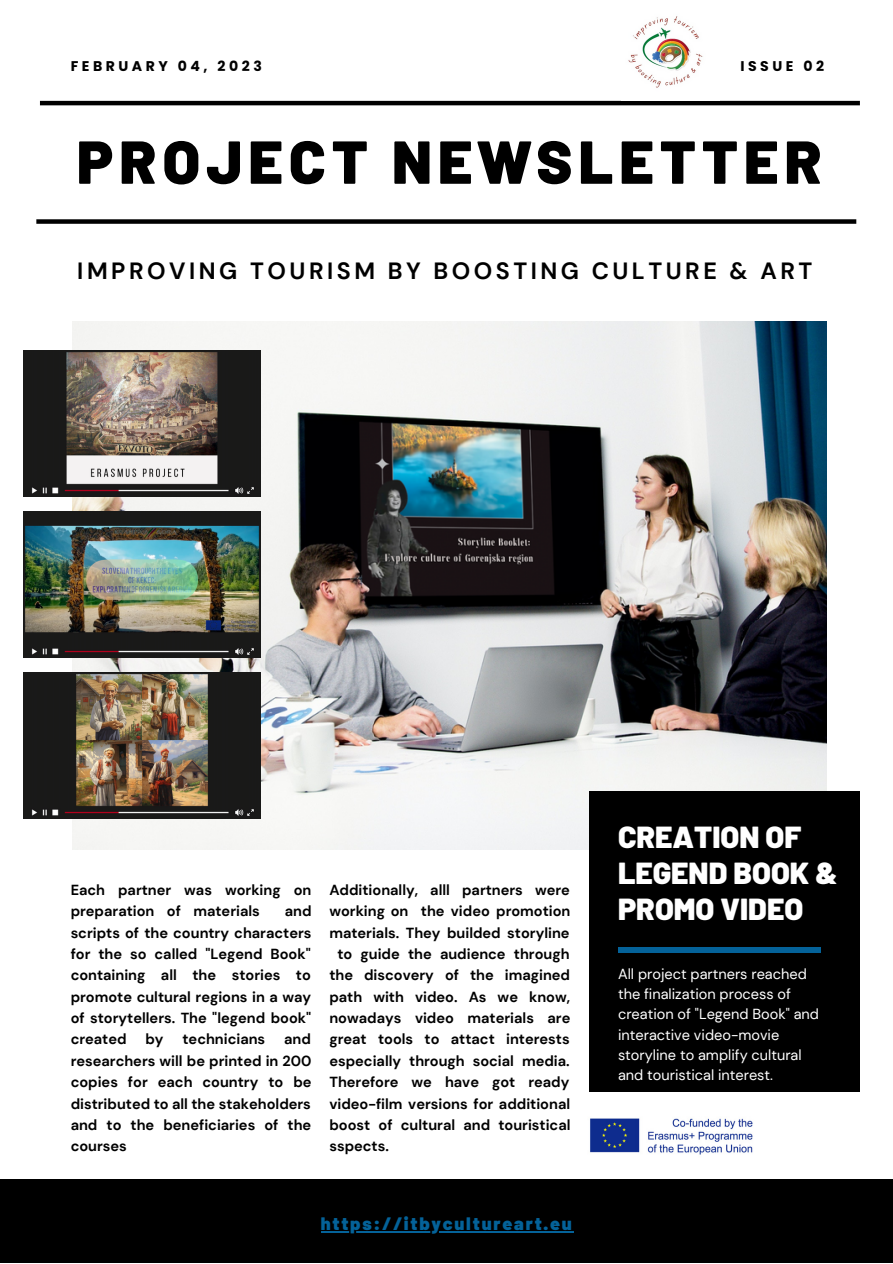
<style>
.page{position:relative;width:893px;height:1264px;background:#fff}
.page>*{position:absolute;margin:0;border:0;box-sizing:border-box;transform-origin:0 0}
.t1{font:900 60.45px "Barlow";letter-spacing:.1em;color:#000}
.t2{font:900 30.45px/36px "Barlow";color:#fff}
.t3{font:700 23.4px "DM Sans";letter-spacing:.15em;color:#000}
.t4{font:900 18px "Barlow";letter-spacing:.1em;color:#046299}
.t5{font:700 14.55px/21.3px "DM Sans";color:#000;text-align:justify}
.t6{font:14.55px/20.2px "DM Sans";color:#fff}
.t7{font:700 14.1px "Poppins";letter-spacing:.25em;color:#000}
</style>
<div class="page">
<img style="left:73px;top:322px;width:753px;height:527px">
<div style="left:588px;top:791px;width:271px;height:300px;background:#000"></div>
<div style="left:618px;top:947px;width:203px;height:5px;background:#046299"></div>
<div style="left:0;top:1178px;width:892px;height:84px;background:#000"></div>
<hr style="left:40px;top:101px;width:819px;height:4px;background:#000">
<div style="left:36px;top:219px;width:820px;height:5px;background:#000"></div>
<img style="left:628px;top:16px;width:75px;height:72px">
<hr style="left:321px;top:1231px;width:252px;height:1px;background:#046299">
<img style="left:590px;top:1118px;width:163px;height:37px">
<img style="left:23px;top:672px;width:238px;height:146px">
<img style="left:23px;top:511px;width:238px;height:146px">
<img style="left:23px;top:350px;width:238px;height:146px">
<p class="t7" style="left:71px;top:56px;width:193px">FEBRUARY 04, 2023</p>
<p class="t7" style="left:740px;top:56px;width:85px">ISSUE 02</p>
<p class="t1" style="left:77px;top:123px;width:746px">PROJECT NEWSLETTER</p>
<p class="t3" style="left:77px;top:256px;width:736px">IMPROVING TOURISM BY BOOSTING CULTURE &amp; ART</p>
<p class="t5" style="left:71px;top:879px;width:242px">Each partner was working on preparation of materials</p>
<p class="t5" style="left:71px;top:900px;width:242px;text-indent:214px">and scripts of the country characters for the so called "Legend Book" containing all the stories to promote cultural regions in a way of storytellers. The "legend book" created</p>
<p class="t5" style="left:71px;top:1028px;width:242px;text-indent:213px">and researchers will be printed in 200 copies for each country to be distributed to all the stakeholders and to the beneficiaries of the courses</p>
<p class="t5" style="left:145px;top:1028px;width:20px">by</p>
<p class="t5" style="left:182px;top:1028px;width:84px">technicians</p>
<p class="t5" style="left:329px;top:879px;width:242px">Additionally, alll partners were</p>
<p class="t5" style="left:329px;top:900px;width:242px">working on the video promotion</p>
<p class="t5" style="left:329px;top:922px;width:242px">materials. They builded storyline</p>
<p class="t5" style="left:337px;top:943px;width:234px">to guide the audience through</p>
<p class="t5" style="left:329px;top:964px;width:242px">the discovery of the imagined</p>
<p class="t5" style="left:329px;top:986px;width:242px">path with video. As we know,</p>
<p class="t5" style="left:329px;top:1007px;width:242px">nowadays video materials are</p>
<p class="t5" style="left:329px;top:1028px;width:242px">great tools to attact interests</p>
<p class="t5" style="left:329px;top:1050px;width:242px">especially through social media.</p>
<p class="t5" style="left:329px;top:1071px;width:241px">Therefore we have got ready</p>
<p class="t5" style="left:329px;top:1092px;width:242px">video-film versions for additional</p>
<p class="t5" style="left:329px;top:1114px;width:242px">boost of cultural and touristical</p>
<p class="t5" style="left:329px;top:1135px;width:61px">sspects.</p>
<p class="t4" style="left:321px;top:1212px;width:252px">https://itbycultureart.eu</p>
<p class="t2" style="left:618px;top:817px;width:221px">CREATION OF<br>LEGEND BOOK &amp;<br>PROMO VIDEO</p>
<p class="t6" style="left:618px;top:963px;width:202px">All project partners reached the finalization process of creation of "Legend Book" and interactive video-movie storyline to amplify cultural and touristical interest.</p>
</div>
